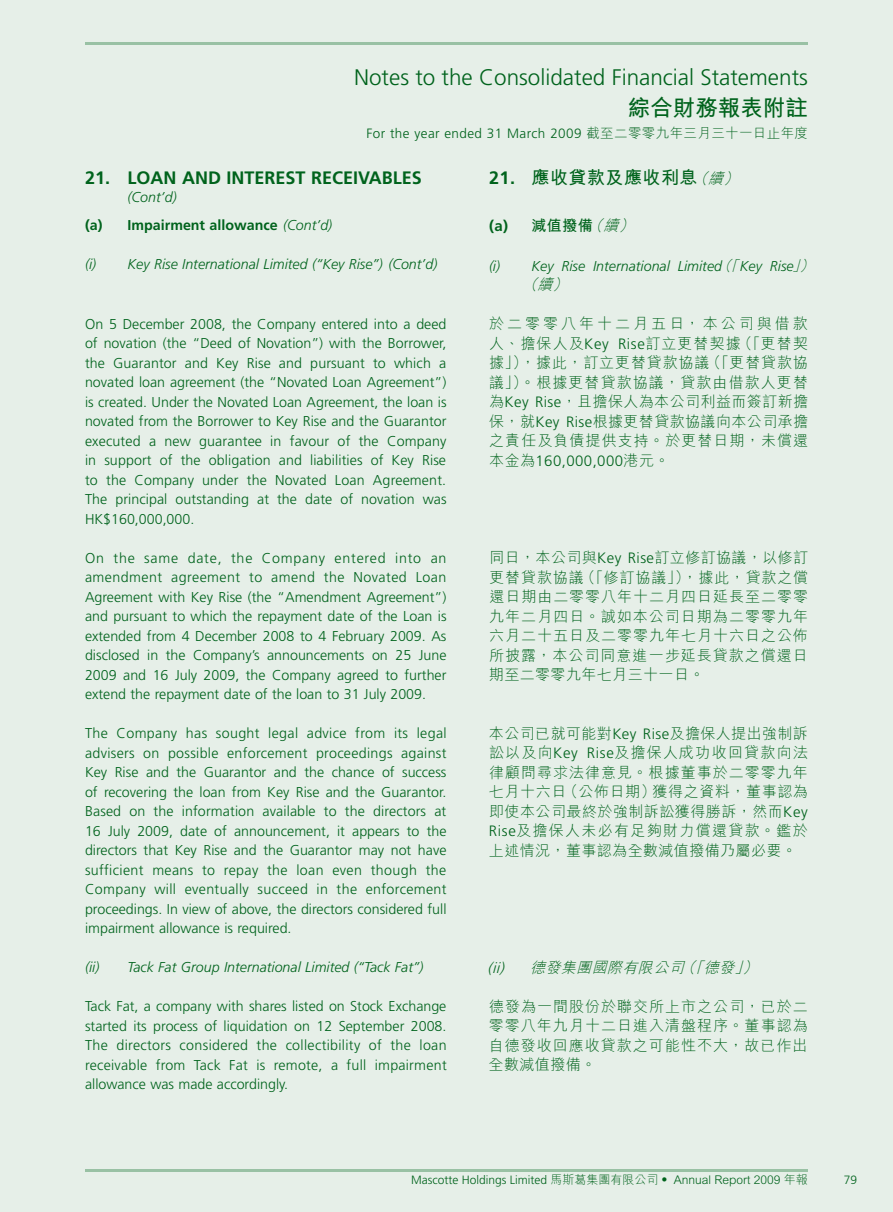
<style>
.page{position:relative;width:893px;height:1212px;background:#e6efe8}
.page>*{position:absolute;margin:0;border:0;box-sizing:border-box;transform-origin:0 0}
.t1{font:300 22.5px "Frutiger LT Std";color:#00631c}
.t2{font:700 22.5px "M Hei HK";color:#00631c}
.t3{font:700 18px "Frutiger LT Std";color:#00631c}
.t4{font:700 18px "M Hei HK";letter-spacing:.03em;color:#00631c}
.t5{font:300 15px/19.5px "M Hei HK";letter-spacing:.07em;color:#00631c;text-align:justify}
.t6{font:italic 300 15px "M Hei HK";color:#00631c}
.t7{font:300 15px "Frutiger LT Std";letter-spacing:.03em;color:#00631c}
.t8{font:700 15px "M Hei HK";color:#00631c}
.t9{font:300 14.25px/19.5px "Frutiger LT Std";color:#00631c;text-align:justify}
.t10{font:italic 300 14.25px "Frutiger LT Std";color:#00631c}
.t11{font:700 14.25px/28px "Frutiger LT Std";color:#00631c}
.t12{font:300 13.5px "Frutiger LT Std";letter-spacing:.03em;color:#00631c}
.t13{font:300 12px "M Hei HK";color:#00631c}
.t14{font:300 12px "Frutiger LT Std";color:#00631c}
.s1{font-family:"M Hei HK"}
.s2{font-weight:300;font-style:italic}
.s3{font-family:"Frutiger LT Std"}
.s4{font-weight:300;font-style:italic;font-size:15px}
</style>
<div class="page">
<hr style="left:85px;top:43px;width:723px;height:2px;background:#99c1a4">
<hr style="left:85px;top:1169px;width:723px;height:2px;background:#99c1a4">
<h1 class="t1" style="left:354px;top:64px;width:455px">Notes to the Consolidated Financial Statements</h1>
<h1 class="t2" style="left:628px;top:91px;width:181px">綜合財務報表附註</h1>
<p class="t12" style="left:366px;top:126px;width:443px">For the year ended 31 March 2009 <span class="s1">截至二零零九年三月三十一日止年度</span></p>
<p class="t3" style="left:85px;top:167px;width:338px">21. LOAN AND INTEREST RECEIVABLES</p>
<p class="t11" style="left:85px;top:184px;width:249px;text-indent:43px"><span class="s2">(Cont’d)<br></span>(a) Impairment allowance <span class="s2">(Cont’d)</span></p>
<p class="t10" style="left:85px;top:256px;width:354px">(i) Key Rise International Limited (“Key Rise”) (Cont’d)</p>
<p class="t9" style="left:85px;top:314px;width:363px">On 5 December 2008, the Company entered into a deed of novation (the “Deed of Novation”) with the Borrower, the Guarantor and Key Rise and pursuant to which a novated loan agreement (the “Novated Loan Agreement”) is created. Under the Novated Loan Agreement, the loan is novated from the Borrower to Key Rise and the Guarantor executed a new guarantee in favour of the Company in support of the obligation and liabilities of Key Rise to the Company under the Novated Loan Agreement.<br>The principal outstanding at the date of novation was HK$160,000,000.</p>
<p class="t9" style="left:85px;top:548px;width:363px">On the same date, the Company entered into an amendment agreement to amend the Novated Loan Agreement with Key Rise (the “Amendment Agreement”) and pursuant to which the repayment date of the Loan is extended from 4 December 2008 to 4 February 2009. As disclosed in the Company’s announcements on 25 June 2009 and 16 July 2009, the Company agreed to further extend the repayment date of the loan to 31 July 2009.</p>
<p class="t9" style="left:85px;top:724px;width:363px">The Company has sought legal advice from its legal advisers on possible enforcement proceedings against Key Rise and the Guarantor and the chance of success of recovering the loan from Key Rise and the Guarantor.<br>Based on the information available to the directors at 16 July 2009, date of announcement, it appears to the directors that Key Rise and the Guarantor may not have sufficient means to repay the loan even though the Company will eventually succeed in the enforcement proceedings. In view of above, the directors considered full impairment allowance is required.</p>
<p class="t10" style="left:85px;top:959px;width:340px">(ii) Tack Fat Group International Limited (“Tack Fat”)</p>
<p class="t9" style="left:85px;top:996px;width:363px">Tack Fat, a company with shares listed on Stock Exchange started its process of liquidation on 12 September 2008.<br>The directors considered the collectibility of the loan receivable from Tack Fat is remote, a full impairment allowance was made accordingly.</p>
<p class="t4" style="left:489px;top:164px;width:256px"><span class="s3">21.</span> 應收貸款及應收利息<span class="s4">（續）</span></p>
<p class="t8" style="left:489px;top:215px;width:152px"><span class="s3">(a)</span> 減值撥備<span class="s2">（續）</span></p>
<p class="t10" style="left:489px;top:257px;width:331px">(i) Key Rise International Limited<span class="s1">（「</span>Key Rise<span class="s1">」）</span></p>
<p class="t6" style="left:522px;top:274px;width:52px">（續）</p>
<p class="t5" style="left:489px;top:313px;width:321px">於二零零八年十二月五日，本公司與借款人、擔保人及<span class="s3">Key Rise</span>訂立更替契據（「更替契據」），據此，訂立更替貸款協議（「更替貸款協議」）。根據更替貸款協議，貸款由借款人更替為<span class="s3">Key Rise</span>，且擔保人為本公司利益而簽訂新擔保，就<span class="s3">Key Rise</span>根據更替貸款協議向本公司承擔之責任及負債提供支持。於更替日期，未償還</p>
<p class="t7" style="left:489px;top:452px;width:182px"><span class="s1">本金為</span>160,000,000<span class="s1">港元。</span></p>
<p class="t5" style="left:489px;top:547px;width:321px">同日，本公司與<span class="s3">Key Rise</span>訂立修訂協議，以修訂更替貸款協議（「修訂協議」），據此，貸款之償還日期由二零零八年十二月四日延長至二零零九年二月四日。誠如本公司日期為二零零九年六月二十五日及二零零九年七月十六日之公佈所披露，本公司同意進一步延長貸款之償還日期至二零零九年七月三十一日。</p>
<p class="t5" style="left:489px;top:723px;width:321px">本公司已就可能對<span class="s3">Key Rise</span>及擔保人提出強制訴訟以及向<span class="s3">Key Rise</span>及擔保人成功收回貸款向法律顧問尋求法律意見。根據董事於二零零九年七月十六日（公佈日期）獲得之資料，董事認為即使本公司最終於強制訴訟獲得勝訴，然而<span class="s3">Key Rise</span>及擔保人未必有足夠財力償還貸款。鑑於上述情況，董事認為全數減值撥備乃屬必要。</p>
<p class="t6" style="left:487px;top:956px;width:277px"><span class="s3">(ii)</span> 德發集團國際有限公司（「德發」）</p>
<p class="t5" style="left:489px;top:996px;width:321px">德發為一間股份於聯交所上市之公司，已於二零零八年九月十二日進入清盤程序。董事認為自德發收回應收貸款之可能性不大，故已作出全數減值撥備。</p>
<p class="t13" style="left:411px;top:1171px;width:398px"><span class="s3">Mascotte Holdings Limited</span> 馬斯葛集團有限公司• Annual Report 2009 年報</p>
<p class="t14" style="left:844px;top:1173px;width:15px">79</p>
</div>
